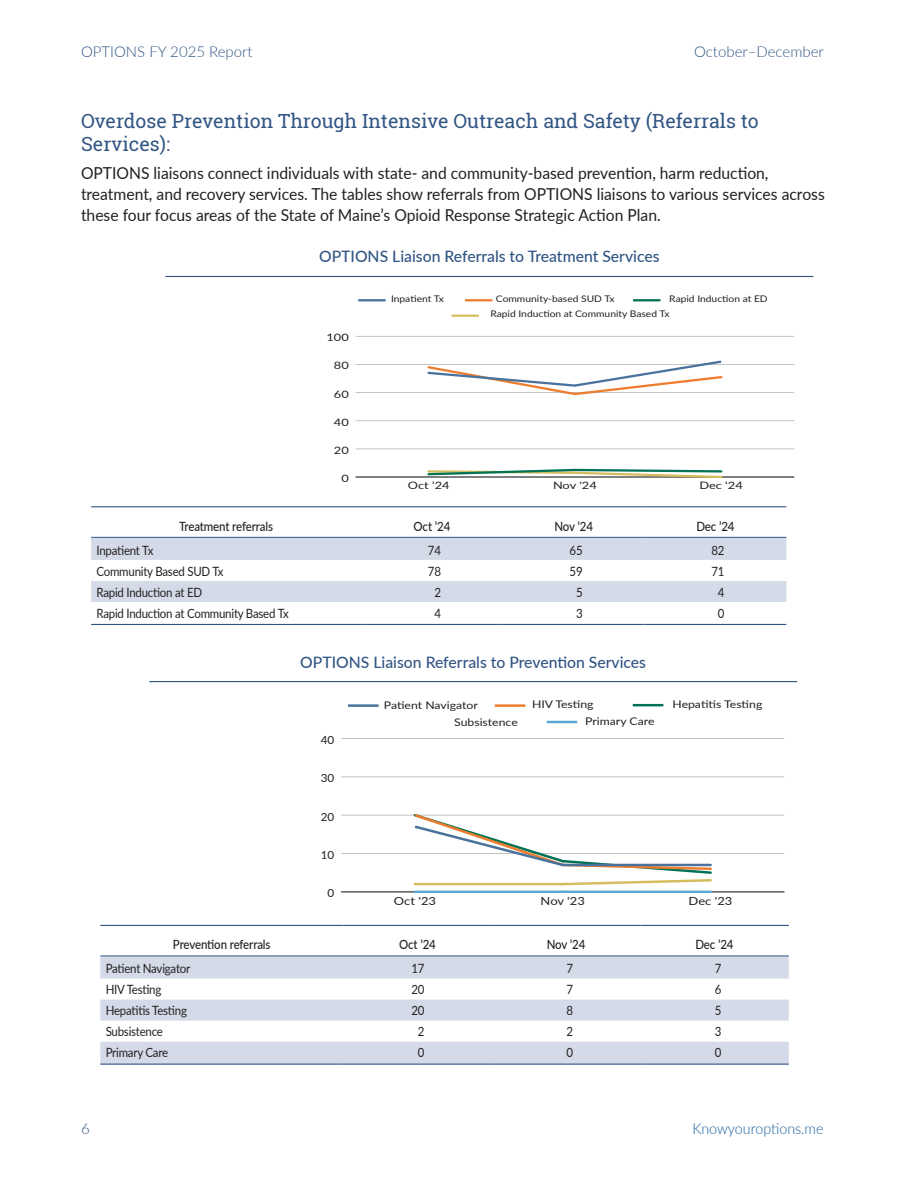
<style>
.page{position:relative;width:918px;height:1188px;background:#fff}
.page>*{position:absolute;margin:0;border:0;box-sizing:border-box;transform-origin:0 0}
.Subhead_1{font:19.5px/22.5px "Roboto Slab";color:#325584}
.body_text{font:16.5px/21px "Lato";color:#231f20;scale:.95 1}
.t1{font:500 15.75px "Lato";color:#325584}
.t2{font:300 15px "Lato";color:#325584}
.t3{font:300 15px "Lato";color:#175d9e;scale:.95 1}
.Smaller_tbl_txt{font:12.75px "Lato";letter-spacing:-.02em;color:#231f20;scale:.9 1}
.Smaller_tbl_hdr{font:500 12.75px "Lato";letter-spacing:-.015em;color:#231f20;scale:.9 1}
.t4{font:11.1px "Lato";color:#231f20;scale:1.16 1}
.t5{font:11.1px "Lato";color:#231f20;scale:1.04 1}
.t6{font:10.5px "Lato";color:#231f20;scale:1.16 1}
.t7{font:10.2px "Lato";color:#231f20;scale:1.25 1}
.t8{font:9.15px "Lato";color:#231f20;scale:1.13 1}
</style>
<div class="page">
<hr style="left:165px;top:276px;width:648px;height:1px;background:#325584">
<hr style="left:356px;top:476px;width:438px;height:2px;background:#231f20">
<hr style="left:356px;top:477px;width:438px;height:1px;background:#808285">
<hr style="left:356px;top:449px;width:438px;height:1px;background:#bcbdc0">
<hr style="left:356px;top:420px;width:438px;height:1px;background:#bcbdc0">
<hr style="left:356px;top:392px;width:438px;height:1px;background:#bcbdc0">
<hr style="left:356px;top:364px;width:438px;height:1px;background:#bcbdc0">
<hr style="left:356px;top:336px;width:438px;height:1px;background:#bcbdc0">
<svg style="left:426px;top:468px;width:298px;height:11px"></svg>
<svg style="left:427px;top:360px;width:296px;height:36px"></svg>
<hr style="left:358px;top:299px;width:28px;height:3px;background:#49729c">
<hr style="left:465px;top:299px;width:27px;height:3px;background:#ee7d2f">
<hr style="left:633px;top:299px;width:27px;height:3px;background:#017254">
<hr style="left:452px;top:314px;width:27px;height:3px;background:#d5bd5f">
<svg style="left:91px;top:538px;width:695px;height:64px;fill:#d4dae8"></svg>
<hr style="left:91px;top:506px;width:270px;height:1px;background:#325584">
<hr style="left:361px;top:506px;width:142px;height:1px;background:#325584">
<hr style="left:503px;top:506px;width:142px;height:1px;background:#325584">
<hr style="left:645px;top:506px;width:141px;height:1px;background:#325584">
<hr style="left:91px;top:537px;width:270px;height:1px;background:#325584">
<hr style="left:361px;top:537px;width:142px;height:1px;background:#325584">
<hr style="left:503px;top:537px;width:142px;height:1px;background:#325584">
<hr style="left:645px;top:537px;width:141px;height:1px;background:#325584">
<hr style="left:91px;top:624px;width:270px;height:1px;background:#325584">
<hr style="left:361px;top:624px;width:142px;height:1px;background:#325584">
<hr style="left:503px;top:624px;width:142px;height:1px;background:#325584">
<hr style="left:645px;top:624px;width:141px;height:1px;background:#325584">
<hr style="left:149px;top:681px;width:648px;height:1px;background:#325584">
<svg style="left:100px;top:957px;width:689px;height:107px;fill:#d4dae8"></svg>
<hr style="left:100px;top:925px;width:243px;height:1px;background:#325584">
<hr style="left:343px;top:925px;width:149px;height:1px;background:#325584">
<hr style="left:492px;top:925px;width:148px;height:1px;background:#325584">
<hr style="left:640px;top:925px;width:149px;height:1px;background:#325584">
<hr style="left:100px;top:956px;width:243px;height:1px;background:#325584">
<hr style="left:343px;top:956px;width:149px;height:1px;background:#325584">
<hr style="left:492px;top:956px;width:148px;height:1px;background:#325584">
<hr style="left:640px;top:956px;width:149px;height:1px;background:#325584">
<hr style="left:100px;top:1064px;width:243px;height:1px;background:#325584">
<hr style="left:343px;top:1064px;width:149px;height:1px;background:#325584">
<hr style="left:492px;top:1064px;width:148px;height:1px;background:#325584">
<hr style="left:640px;top:1064px;width:149px;height:1px;background:#325584">
<hr style="left:341px;top:891px;width:443px;height:1px;background:#808285">
<hr style="left:341px;top:853px;width:443px;height:1px;background:#bcbdc0">
<hr style="left:341px;top:815px;width:443px;height:1px;background:#bcbdc0">
<hr style="left:341px;top:777px;width:443px;height:1px;background:#bcbdc0">
<hr style="left:341px;top:738px;width:443px;height:1px;background:#bcbdc0">
<hr style="left:415px;top:890px;width:148px;height:3px;background:#5aa9d6">
<hr style="left:563px;top:890px;width:147px;height:3px;background:#5aa9d6">
<svg style="left:411px;top:814px;width:303px;height:72px"></svg>
<hr style="left:563px;top:864px;width:147px;height:2px;background:#49729c">
<hr style="left:350px;top:704px;width:27px;height:3px;background:#49729c">
<hr style="left:496px;top:704px;width:28px;height:3px;background:#ee7d2f">
<hr style="left:634px;top:704px;width:28px;height:3px;background:#017254">
<hr style="left:548px;top:721px;width:28px;height:2px;background:#5aa9d6">
<p class="t2" style="left:81px;top:41px;width:173px">OPTIONS FY 2025 Report</p>
<p class="t2" style="left:694px;top:41px;width:131px">October–December</p>
<h2 class="Subhead_1" style="left:81px;top:110px;width:679px">Overdose Prevention Through Intensive Outreach and Safety (Referrals to<br>Services):</h2>
<p class="body_text" style="left:81px;top:161px;width:784px">OPTIONS liaisons connect individuals with state- and community-based prevention, harm reduction, treatment, and recovery services. The tables show referrals from OPTIONS liaisons to various services across these four focus areas of the State of Maine’s Opioid Response Strategic Action Plan.</p>
<p class="t1" style="left:319px;top:245px;width:342px">OPTIONS Liaison Referrals to Treatment Services</p>
<p class="t8" style="left:391px;top:292px;width:48px">Inpatient Tx</p>
<p class="t8" style="left:496px;top:292px;width:107px">Community-based SUD Tx</p>
<p class="t8" style="left:669px;top:292px;width:89px">Rapid Induction at ED</p>
<p class="t7" style="left:327px;top:330px;width:19px">100</p>
<p class="t7" style="left:334px;top:358px;width:13px">80</p>
<p class="t7" style="left:334px;top:387px;width:13px">60</p>
<p class="t7" style="left:334px;top:415px;width:13px">40</p>
<p class="t7" style="left:334px;top:443px;width:13px">20</p>
<p class="t7" style="left:341px;top:471px;width:7px">0</p>
<p class="t8" style="left:490px;top:307px;width:160px">Rapid Induction at Community Based Tx</p>
<p class="t7" style="left:408px;top:478px;width:35px">Oct '24</p>
<p class="t7" style="left:553px;top:478px;width:37px">Nov '24</p>
<p class="t7" style="left:699px;top:478px;width:36px">Dec '24</p>
<p class="Smaller_tbl_hdr" style="left:179px;top:517px;width:106px">Treatment referrals</p>
<p class="Smaller_tbl_hdr" style="left:414px;top:517px;width:42px">Oct ’24</p>
<p class="Smaller_tbl_hdr" style="left:554px;top:517px;width:44px">Nov ’24</p>
<p class="Smaller_tbl_hdr" style="left:696px;top:517px;width:44px">Dec ’24</p>
<p class="Smaller_tbl_txt" style="left:97px;top:541px;width:65px">Inpatient Tx</p>
<p class="Smaller_tbl_txt" style="left:428px;top:541px;width:16px">74</p>
<p class="Smaller_tbl_txt" style="left:570px;top:541px;width:16px">65</p>
<p class="Smaller_tbl_txt" style="left:711px;top:541px;width:16px">82</p>
<p class="Smaller_tbl_txt" style="left:97px;top:562px;width:143px">Community Based SUD Tx</p>
<p class="Smaller_tbl_txt" style="left:428px;top:562px;width:16px">78</p>
<p class="Smaller_tbl_txt" style="left:570px;top:562px;width:16px">59</p>
<p class="Smaller_tbl_txt" style="left:711px;top:562px;width:16px">71</p>
<p class="Smaller_tbl_txt" style="left:97px;top:583px;width:119px">Rapid Induction at ED</p>
<p class="Smaller_tbl_txt" style="left:434px;top:583px;width:9px">2</p>
<p class="Smaller_tbl_txt" style="left:576px;top:583px;width:9px">5</p>
<p class="Smaller_tbl_txt" style="left:718px;top:583px;width:9px">4</p>
<p class="Smaller_tbl_txt" style="left:97px;top:604px;width:215px">Rapid Induction at Community Based Tx</p>
<p class="Smaller_tbl_txt" style="left:434px;top:604px;width:9px">4</p>
<p class="Smaller_tbl_txt" style="left:576px;top:604px;width:9px">3</p>
<p class="Smaller_tbl_txt" style="left:718px;top:604px;width:9px">0</p>
<p class="t1" style="left:300px;top:650px;width:347px">OPTIONS Liaison Referrals to Prevention Services</p>
<p class="t6" style="left:384px;top:698px;width:82px">Patient Navigator</p>
<p class="t6" style="left:532px;top:696px;width:55px">HIV Testing</p>
<p class="t6" style="left:673px;top:696px;width:79px">Hepatitis Testing</p>
<p class="t5" style="left:321px;top:732px;width:15px">40</p>
<p class="t5" style="left:321px;top:770px;width:15px">30</p>
<p class="t5" style="left:321px;top:809px;width:15px">20</p>
<p class="t5" style="left:321px;top:847px;width:15px">10</p>
<p class="t5" style="left:328px;top:885px;width:8px">0</p>
<p class="t6" style="left:454px;top:714px;width:56px">Subsistence</p>
<p class="t6" style="left:585px;top:714px;width:61px">Primary Care</p>
<p class="t4" style="left:394px;top:893px;width:38px">Oct '23</p>
<p class="t4" style="left:541px;top:893px;width:40px">Nov '23</p>
<p class="t4" style="left:689px;top:893px;width:39px">Dec '23</p>
<p class="Smaller_tbl_hdr" style="left:173px;top:935px;width:110px">Prevention referrals</p>
<p class="Smaller_tbl_hdr" style="left:399px;top:935px;width:42px">Oct ’24</p>
<p class="Smaller_tbl_hdr" style="left:547px;top:935px;width:44px">Nov ’24</p>
<p class="Smaller_tbl_hdr" style="left:695px;top:935px;width:44px">Dec ’24</p>
<p class="Smaller_tbl_txt" style="left:106px;top:959px;width:95px">Patient Navigator</p>
<p class="Smaller_tbl_txt" style="left:411px;top:959px;width:16px">17</p>
<p class="Smaller_tbl_txt" style="left:566px;top:959px;width:9px">7</p>
<p class="Smaller_tbl_txt" style="left:715px;top:959px;width:9px">7</p>
<p class="Smaller_tbl_txt" style="left:106px;top:980px;width:63px">HIV Testing</p>
<p class="Smaller_tbl_txt" style="left:411px;top:980px;width:16px">20</p>
<p class="Smaller_tbl_txt" style="left:566px;top:980px;width:9px">7</p>
<p class="Smaller_tbl_txt" style="left:715px;top:980px;width:9px">6</p>
<p class="Smaller_tbl_txt" style="left:106px;top:1002px;width:92px">Hepatitis Testing</p>
<p class="Smaller_tbl_txt" style="left:411px;top:1002px;width:16px">20</p>
<p class="Smaller_tbl_txt" style="left:566px;top:1002px;width:9px">8</p>
<p class="Smaller_tbl_txt" style="left:715px;top:1002px;width:9px">5</p>
<p class="Smaller_tbl_txt" style="left:106px;top:1023px;width:65px">Subsistence</p>
<p class="Smaller_tbl_txt" style="left:418px;top:1023px;width:9px">2</p>
<p class="Smaller_tbl_txt" style="left:566px;top:1023px;width:9px">2</p>
<p class="Smaller_tbl_txt" style="left:715px;top:1023px;width:9px">3</p>
<p class="Smaller_tbl_txt" style="left:106px;top:1044px;width:71px">Primary Care</p>
<p class="Smaller_tbl_txt" style="left:418px;top:1044px;width:9px">0</p>
<p class="Smaller_tbl_txt" style="left:566px;top:1044px;width:9px">0</p>
<p class="Smaller_tbl_txt" style="left:715px;top:1044px;width:9px">0</p>
<p class="t2" style="left:81px;top:1118px;width:10px">6</p>
<p class="t3" style="left:692px;top:1118px;width:140px">Knowyouroptions.me</p>
</div>
